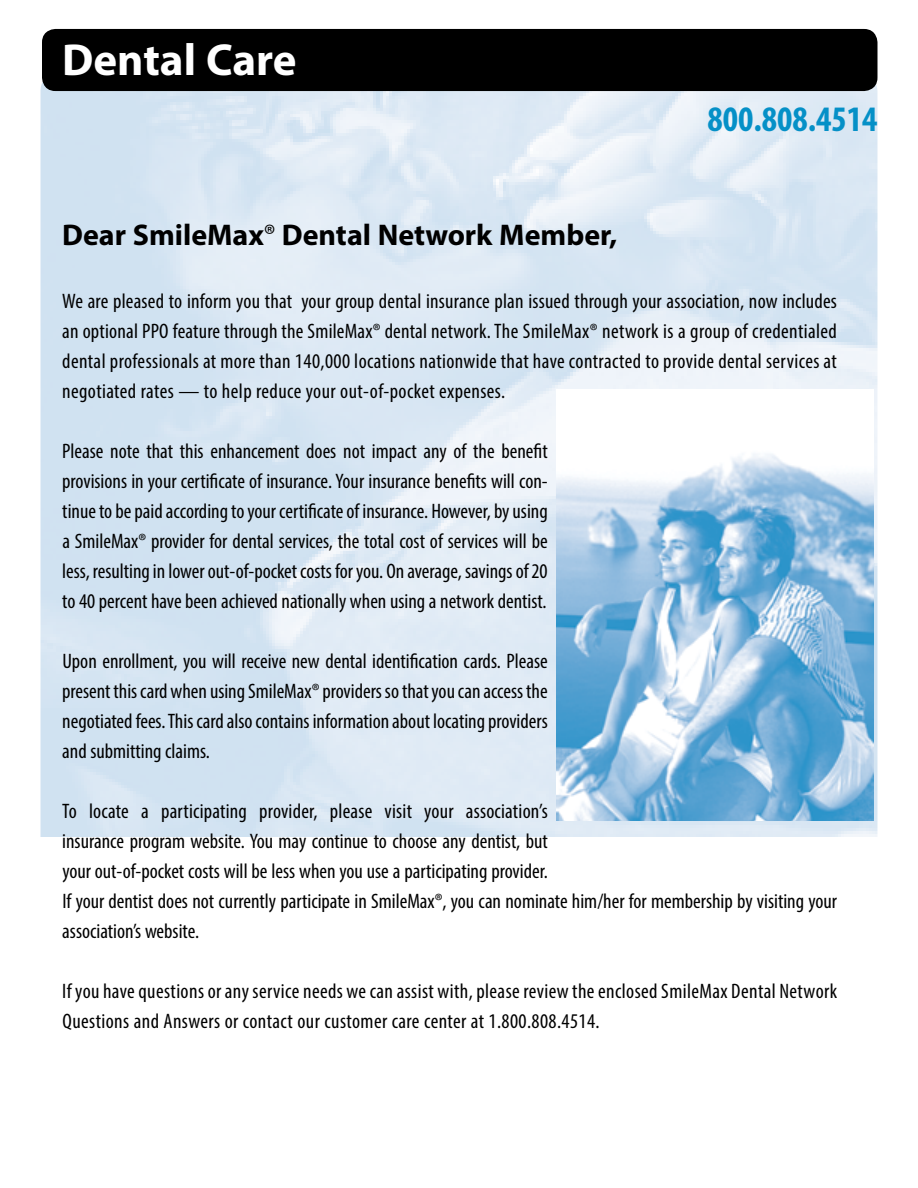
<style>
.page{position:relative;width:918px;height:1188px;background:#fff}
.page>*{position:absolute;margin:0;border:0;box-sizing:border-box;transform-origin:0 0}
.t1{font:700 45px "Myriad Pro";color:#fff}
.t2{font:700 condensed 36px "Myriad Pro";color:#0590c7}
.t3{font:700 30px "Myriad Pro";color:#000}
.t4{font:condensed 21px/30px "Myriad Pro";color:#000;text-align:justify}
.t5{font:condensed 21px/30px "Myriad Pro";letter-spacing:.02em;color:#000}
.s1{font-weight:400;font-stretch:condensed}
</style>
<div class="page">
<img style="left:40px;top:81px;width:838px;height:755px">
<div style="left:42px;top:29px;width:836px;height:62px;background:#000;border-radius:14px"></div>
<img style="left:556px;top:390px;width:317px;height:430px">
<h1 class="t1" style="left:62px;top:31px;width:236px">Dental Care</h1>
<h3 class="t3" style="left:62px;top:216px;width:557px">Dear SmileMax<span class="s1">®</span> Dental Network Member,</h3>
<h2 class="t2" style="left:707px;top:97px;width:172px">800.808.4514</h2>
<p class="t4" style="left:62px;top:286px;width:776px">We are pleased to inform you that your group dental insurance plan issued through your association, now includes an optional PPO feature through the SmileMax® dental network.The SmileMax® network is a group of credentialed dental professionals at more than 140,000 locations nationwide that have contracted to provide dental services at negotiated rates — to help reduce your out-of-pocket expenses.</p>
<p class="t4" style="left:62px;top:436px;width:487px">Please note that this enhancement does not impact any of the benefit provisions in your certificate of insurance. Your insurance benefits will con&shy;tinuetobepaidaccordingtoyourcertificateof insurance. However,byusing a SmileMax® provider for dental services, the total cost of services will be less, resultingin lowerout-of-pocketcostsforyou. On average,savingsof20 to 40 percent have been achieved nationally when using a network dentist.</p>
<p class="t4" style="left:62px;top:646px;width:487px">Upon enrollment, you will receive new dental identification cards. Please present thiscardwhen usingSmileMax®providerssothatyoucan accessthe negotiatedfees.Thiscardalsocontainsinformation about locatingproviders and submitting claims.</p>
<p class="t4" style="left:62px;top:796px;width:776px;text-align:left">To locate a participating provider, please visit your association’s<br>insurance program website. You may continue to choose any dentist, but<br>your out-of-pocket costs will be less when you use a participating provider.<br>If your dentist does not currently participate in SmileMax®, you can nominate him/her for membership by visiting your association’s website.</p>
<p class="t5" style="left:62px;top:976px;width:776px">Ifyou havequestionsoranyservice needs wecan assist with,pleasereview theenclosedSmileMax Dental Network<br>Questions and Answers or contact our customer care center at 1.800.808.4514.</p>
</div>
